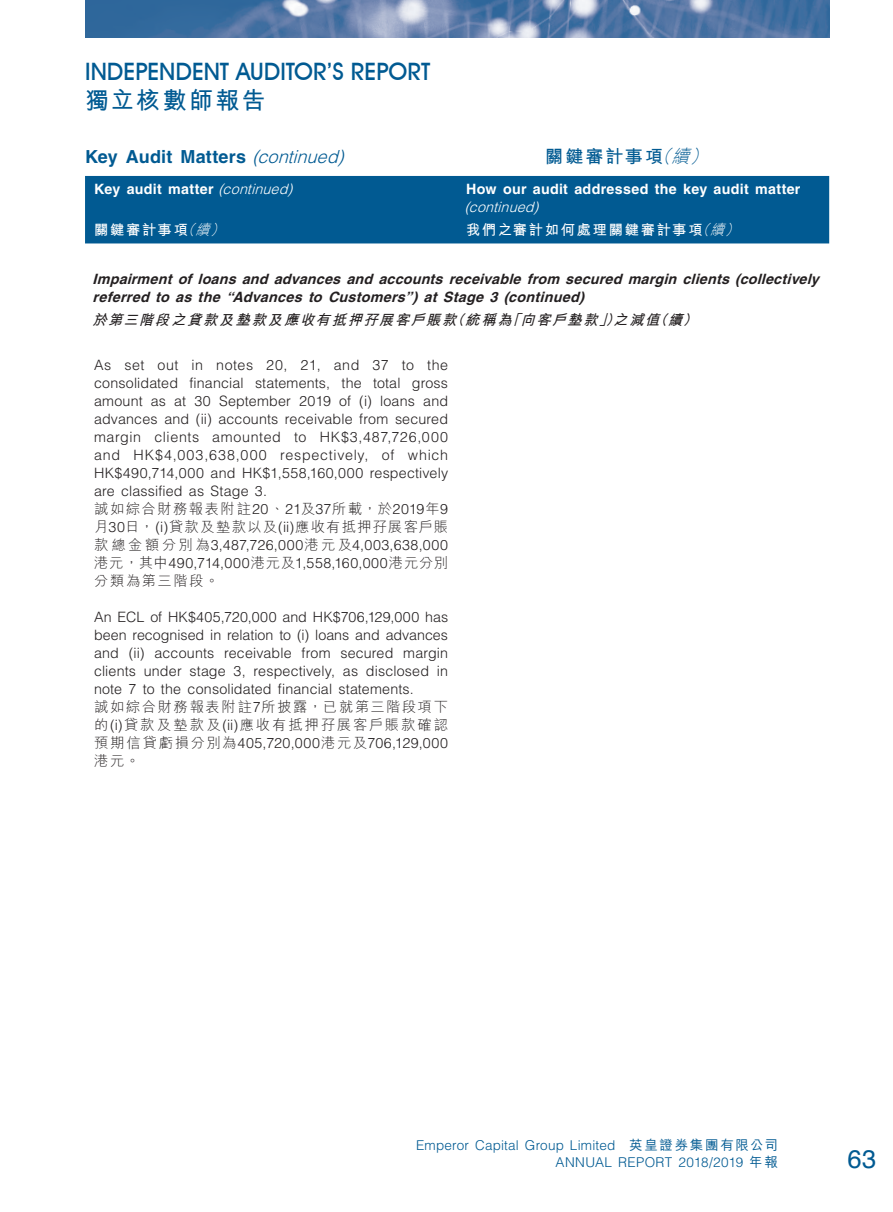
<style>
.page{position:relative;width:893px;height:1212px;background:#fff}
.page>*{position:absolute;margin:0;border:0;box-sizing:border-box;transform-origin:0 0}
.t1{font:25.5px "Helvetica";color:#015a92}
.t2{font:500 24px "Avant Garde IT Cby BT";color:#015a92}
.t3{font:700 24px "M Hei HK";letter-spacing:.09em;color:#015a92}
._03_H1{font:700 18px "Helvetica LT Std";letter-spacing:.01em;color:#015a92}
._03_H1-2{font:700 18px "M Hei HK";letter-spacing:.115em;color:#015a92}
._07_IN0{font:300 14.25px/18px "Helvetica LT Std";letter-spacing:.015em;color:#231f20;text-align:justify}
._07_IN0-2{font:italic 700 14.25px/18px "Helvetica LT Std";color:#231f20}
._07_IN0-3{font:300 14.25px/18px "M Hei HK";letter-spacing:.13em;color:#231f20;text-align:justify}
._01_Body_Text{font:700 14.25px/18px "Helvetica LT Std";letter-spacing:.02em;color:#fff}
._07_IN0-4{font:italic 700 14.25px "M Hei HK";color:#231f20}
._15_Table_Stub{font:700 14.25px "Helvetica LT Std";letter-spacing:.02em;color:#fff}
._01_Body_Text-2{font:700 14.25px "M Hei HK";letter-spacing:.115em;color:#fff}
._15_Table_Stub-2{font:700 14.25px "M Hei HK";letter-spacing:.125em;color:#fff}
.t4{font:300 13.5px/16.5px "Helvetica LT Std";letter-spacing:.015em;color:#015a92;text-align:right}
.s1{font-weight:300;font-style:italic}
.s2{font-family:"M Hei HK"}
.s3{font-family:"Helvetica LT Std"}
.s4{font-family:"M Hei HK";font-weight:500}
</style>
<div class="page">
<img style="left:85px;top:0;width:744px;height:38px">
<div style="left:85px;top:176px;width:744px;height:67px;background:#015a92"></div>
<h2 class="t2" style="left:85px;top:57px;width:347px">INDEPENDENT AUDITOR’S REPORT</h2>
<h2 class="t3" style="left:85px;top:83px;width:182px">獨立核數師報告</h2>
<p class="_03_H1-2" style="left:545px;top:143px;width:169px">關鍵審計事項<span class="s1">（續）</span></p>
<p class="_03_H1" style="left:85px;top:145px;width:266px">Key Audit Matters <span class="s1">(continued)</span></p>
<p class="_15_Table_Stub" style="left:94px;top:181px;width:204px">Key audit matter <span class="s1">(continued)</span></p>
<p class="_01_Body_Text" style="left:465px;top:180px;width:337px">How our audit addressed the key audit matter <span class="s1">(continued)</span></p>
<p class="_15_Table_Stub-2" style="left:94px;top:219px;width:136px">關鍵審計事項<span class="s1">（續）</span></p>
<p class="_01_Body_Text-2" style="left:466px;top:219px;width:278px">我們之審計如何處理關鍵審計事項<span class="s1">（續）</span></p>
<p class="_07_IN0-2" style="left:93px;top:270px;width:732px">Impairment of loans and advances and accounts receivable from secured margin clients (collectively referred to as the “Advances to Customers”) at Stage 3 (continued)</p>
<p class="_07_IN0-4" style="left:93px;top:309px;width:611px">於第三階段之貸款及墊款及應收有抵押孖展客戶賬款（統稱為「向客戶墊款」）之減值（續）</p>
<p class="_07_IN0" style="left:94px;top:356px;width:356px">As set out in notes 20, 21, and 37 to the consolidated financial statements, the total gross amount as at 30 September 2019 of (i) loans and advances and (ii) accounts receivable from secured margin clients amounted to HK$3,487,726,000 and HK$4,003,638,000 respectively, of which HK$490,714,000 and HK$1,558,160,000 respectively are classified as Stage 3.</p>
<p class="_07_IN0" style="left:94px;top:500px;width:356px"><span class="s2">誠如綜合財務報表附註</span>20<span class="s2">、</span>21<span class="s2">及</span>37<span class="s2">所載，於</span>2019<span class="s2">年</span>9<span class="s2">月</span>30<span class="s2">日，</span>(i)<span class="s2">貸款及墊款以及</span>(ii)<span class="s2">應收有抵押孖展客戶賬款總金額分別為</span>3,487,726,000<span class="s2">港元及</span>4,003,638,000<span class="s2">港元，其中</span>490,714,000<span class="s2">港元及</span>1,558,160,000<span class="s2">港元分別分類為第三階段。</span></p>
<p class="_07_IN0" style="left:94px;top:608px;width:356px">An ECL of HK$405,720,000 and HK$706,129,000 has been recognised in relation to (i) loans and advances and (ii) accounts receivable from secured margin clients under stage 3, respectively, as disclosed in note 7 to the consolidated financial statements.</p>
<p class="_07_IN0-3" style="left:94px;top:697px;width:356px">誠如綜合財務報表附註<span class="s3">7</span>所披露，已就第三階段項下的<span class="s3">(i)</span>貸款及墊款及<span class="s3">(ii)</span>應收有抵押孖展客戶賬款確認預期信貸虧損分別為<span class="s3">405,720,000</span>港元及<span class="s3">706,129,000</span>港元。</p>
<p class="t4" style="left:416px;top:1137px;width:363px">Emperor Capital Group Limited <span class="s4">英皇證券集團有限公司<br></span>ANNUAL REPORT 2018/2019 <span class="s4">年報</span></p>
<h1 class="t1" style="left:847px;top:1139px;width:30px">63</h1>
</div>
